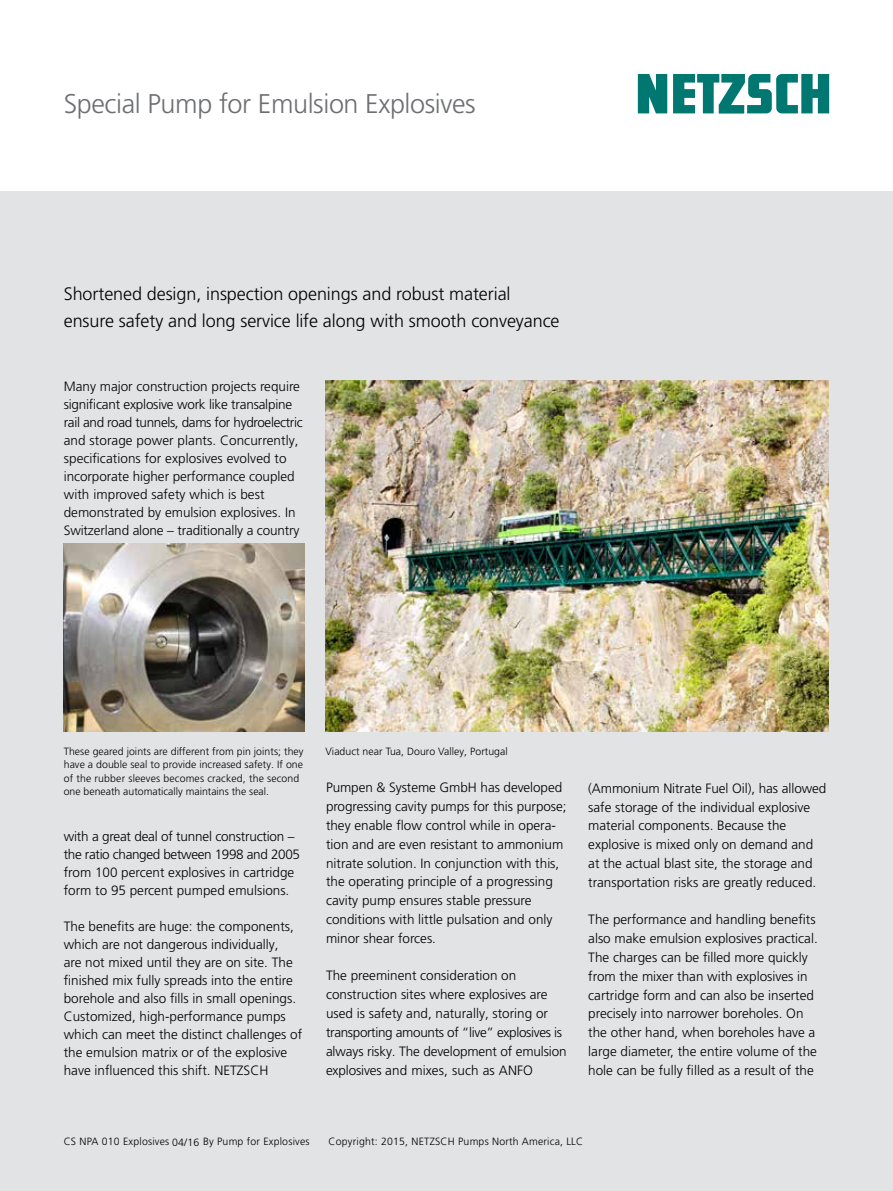
<style>
.page{position:relative;width:893px;height:1191px;background:#fff}
.page>*{position:absolute;margin:0;border:0;box-sizing:border-box;transform-origin:0 0}
.t1{font:300 27px "Frutiger LT Pro";letter-spacing:-.015em;color:#6d6e71}
.t2{font:300 18px/27px "Frutiger LT Pro";letter-spacing:-.005em;color:#000}
.t3{font:300 13.5px/18.9px "Frutiger LT Pro";color:#000}
.t4{font:300 10.5px/13.5px "Frutiger LT Pro";letter-spacing:.005em;color:#000}
</style>
<div class="page">
<div style="left:0;top:191px;width:893px;height:1000px;background:#e2e3e4"></div>
<svg style="left:638px;top:74px;width:191px;height:40px"></svg>
<img style="left:64px;top:543px;width:241px;height:188px">
<img style="left:325px;top:380px;width:504px;height:351px">
<h1 class="t1" style="left:64px;top:88px;width:413px">Special Pump for Emulsion Explosives</h1>
<h2 class="t2" style="left:64px;top:280px;width:497px">Shortened design, inspection openings and robust material ensure safety and long service life along with smooth conveyance</h2>
<p class="t3" style="left:64px;top:377px;width:240px;line-height:18px">Many major construction projects require significant explosive work like transalpine rail and road tunnels, dams for hydroelectric and storage power plants. Concurrently, specifications for explosives evolved to incorporate higher performance coupled with improved safety which is best demonstrated by emulsion explosives. In Switzerland alone – traditionally a country</p>
<p class="t4" style="left:64px;top:744px;width:241px">These geared joints are different from pin joints; they</p>
<p class="t4" style="left:325px;top:744px;width:184px">Viaduct near Tua, Douro Valley, Portugal</p>
<p class="t4" style="left:64px;top:758px;width:241px">have a double seal to provide increased safety. If one of the rubber sleeves becomes cracked, the second one beneath automatically maintains the seal.</p>
<p class="t3" style="left:326px;top:777px;width:242px">Pumpen &amp; Systeme GmbH has developed progressing cavity pumps for this purpose; they enable flow control while in opera&shy;tion and are even resistant to ammonium nitrate solution. In conjunction with this, the operating principle of a progressing cavity pump ensures stable pressure conditions with little pulsation and only minor shear forces.</p>
<p class="t3" style="left:326px;top:966px;width:242px">The preeminent consideration on construction sites where explosives are used is safety and, naturally, storing or transporting amounts of “live” explosives is always risky. The development of emulsion explosives and mixes, such as ANFO</p>
<p class="t3" style="left:64px;top:827px;width:238px;line-height:18px">with a great deal of tunnel construction – the ratio changed between 1998 and 2005 from 100 percent explosives in cartridge form to 95 percent pumped emulsions.</p>
<p class="t3" style="left:64px;top:917px;width:240px;line-height:18px">The benefits are huge: the components, which are not dangerous individually,<br>are not mixed until they are on site. The finished mix fully spreads into the entire borehole and also fills in small openings.<br>Customized, high-performance pumps which can meet the distinct challenges of the emulsion matrix or of the explosive have influenced this shift. NETZSCH</p>
<p class="t3" style="left:588px;top:778px;width:240px">(Ammonium Nitrate Fuel Oil), has allowed safe storage of the individual explosive material components. Because the explosive is mixed only on demand and at the actual blast site, the storage and transportation risks are greatly reduced.</p>
<p class="t3" style="left:588px;top:910px;width:231px">The performance and handling benefits also make emulsion explosives practical.<br>The charges can be filled more quickly from the mixer than with explosives in cartridge form and can also be inserted precisely into narrower boreholes. On the other hand, when boreholes have a large diameter, the entire volume of the hole can be fully filled as a result of the</p>
<p class="t4" style="left:64px;top:1135px;width:247px">CS NPA 010 Explosives 1 5 By Pump for Explosives</p>
<p class="t4" style="left:329px;top:1135px;width:256px">Copyright: 2015, NETZSCH Pumps North America, LLC</p>
<p class="t4" style="left:172px;top:1135px;width:29px">04/16</p>
</div>
